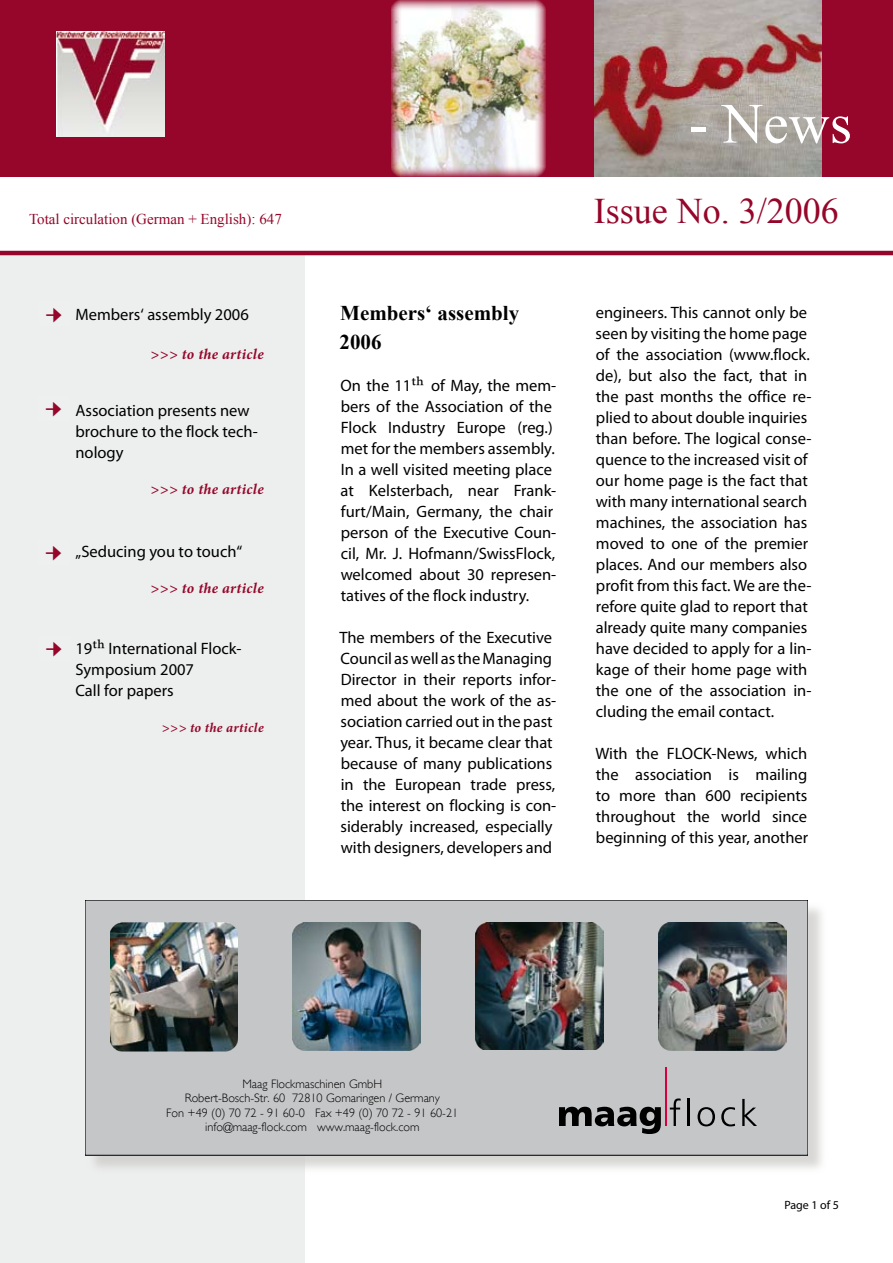
<style>
.page{position:relative;width:893px;height:1263px;background:#fff}
.page>*{position:absolute;margin:0;border:0;box-sizing:border-box;transform-origin:0 0}
.t1{font:57px "Times New Roman";color:#fff}
.t2{font:36px "Times New Roman";color:#95062a}
.t3{font:27px "Minion Pro";color:#95062a}
.t4{font:700 21px/28.5px "Times New Roman";color:#000}
.t5{font:16.5px/21px "Myriad Pro";color:#000}
.t6{font:italic 700 15px "Minion Pro";letter-spacing:.02em;color:#95062a}
.t7{font:15px "Times New Roman";color:#95062a}
.t8{font:italic 700 13.5px "Minion Pro";letter-spacing:.02em;color:#95062a}
.t9{font:300 12.15px/14.4px "Gill Sans";color:#000;text-align:center}
.t10{font:12px "Myriad Pro";color:#000}
.s1{font-family:"Minion Pro";font-size:21px}
</style>
<div class="page">
<div style="left:0;top:253px;width:304px;height:1010px;background:#edeeee"></div>
<hr style="left:0;top:251px;width:893px;height:4px;background:#95062a">
<svg style="left:0;top:0;width:893px;height:176px;background:#a03d52"></svg>
<img style="left:391px;top:0;width:155px;height:177px">
<div style="left:86px;top:900px;width:742px;height:275px;background:#cbcac7;opacity:.75"></div>
<div style="left:85px;top:900px;width:723px;height:255px;background:#c5c6c8"></div>
<svg style="left:559px;top:1107px;width:102px;height:27px"></svg>
<svg style="left:670px;top:1098px;width:11px;height:28px"></svg>
<hr style="left:687px;top:1099px;width:3px;height:27px;background:#000">
<svg style="left:698px;top:1107px;width:17px;height:19px"></svg>
<svg style="left:721px;top:1107px;width:14px;height:19px"></svg>
<svg style="left:742px;top:1099px;width:15px;height:27px"></svg>
<hr style="left:665px;top:1067px;width:1px;height:59px;background:#d5003d">
<img style="left:110px;top:923px;width:127px;height:128px">
<img style="left:293px;top:923px;width:127px;height:128px">
<img style="left:475px;top:923px;width:128px;height:127px">
<img style="left:658px;top:923px;width:128px;height:127px">
<p class="t7" style="left:29px;top:209px;width:254px">Total circulation (German + English): 647</p>
<h3 class="t3" style="left:45px;top:295px;width:19px">→</h3>
<p class="t5" style="left:75px;top:304px;width:175px">Members‘ assembly 2006</p>
<p class="t6" style="left:150px;top:344px;width:115px">&gt;&gt;&gt; to the article</p>
<h3 class="t3" style="left:45px;top:389px;width:19px">→</h3>
<p class="t5" style="left:75px;top:400px;width:184px">Association presents new brochure to the flock tech&shy;nology</p>
<p class="t6" style="left:150px;top:479px;width:115px">&gt;&gt;&gt; to the article</p>
<h3 class="t3" style="left:45px;top:533px;width:19px">→</h3>
<p class="t5" style="left:75px;top:541px;width:168px">„Seducing you to touch“</p>
<p class="t6" style="left:150px;top:578px;width:115px">&gt;&gt;&gt; to the article</p>
<h3 class="t3" style="left:45px;top:629px;width:19px">→</h3>
<p class="t5" style="left:75px;top:637px;width:167px">1 9<span class="s1">th</span> International Flock-<br>Symposium 2007<br>Call for papers</p>
<p class="t8" style="left:162px;top:718px;width:104px">&gt;&gt;&gt; to the article</p>
<p class="t4" style="left:340px;top:298px;width:181px">Members‘ assembly<br>2006</p>
<p class="t5" style="left:341px;top:374px;width:217px">On the 11 <span class="s1">th</span> of May, the mem&shy;bers of the Association of the<br>Flock Industry Europe (reg.) met for the members assembly.<br>In a well visited meeting place at Kelsterbach, near Frank&shy;furt/Main, Germany, the chair person of the Executive Coun&shy;cil, Mr. J. Hofmann/SwissFlock, welcomed about 30 represen&shy;tatives of the flock industry.</p>
<p class="t5" style="left:339px;top:626px;width:218px">The members of the Executive<br>Council as well as the Managing<br>Director in their reports infor&shy;med about the work of the as&shy;sociation carried out in the past year. Thus, it became clear that because of many publications in the European trade press, the interest on flocking is con&shy;siderably increased, especially with designers, developers and</p>
<h1 class="t1" style="left:689px;top:85px;width:165px">- News</h1>
<h2 class="t2" style="left:594px;top:187px;width:246px">Issue No. 3/2006</h2>
<p class="t5" style="left:596px;top:302px;width:217px">engineers. This cannot only be seen by visiting the home page of the association (www.flock. de), but also the fact, that in the past months the office re&shy;plied to about double inquiries than before. The logical conse&shy;quence to the increased visit of our home page is the fact that with many international search machines, the association has moved to one of the premier places. And our members also profit from this fact. We are the&shy;refore quite glad to report that already quite many companies have decided to apply for a lin&shy;kage of their home page with the one of the association in&shy;cluding the email contact.</p>
<p class="t5" style="left:596px;top:743px;width:214px;text-align:justify">With the FLOCK-News, which the association is mailing to more than 600 recipients throughout the world since beginning of this year, another</p>
<p class="t9" style="left:166px;top:1076px;width:293px">Maag Flockmaschinen GmbH<br>Robert-Bosch-Str. 60 72810 Gomaringen / Germany<br>Fon +49 (0) 70 72 - 91 60-0 Fax +49 (0) 70 72 - 91 60-21 info@maag-flock.com www.maag-flock.com</p>
<p class="t10" style="left:784px;top:1197px;width:56px">Page of 5</p>
</div>
